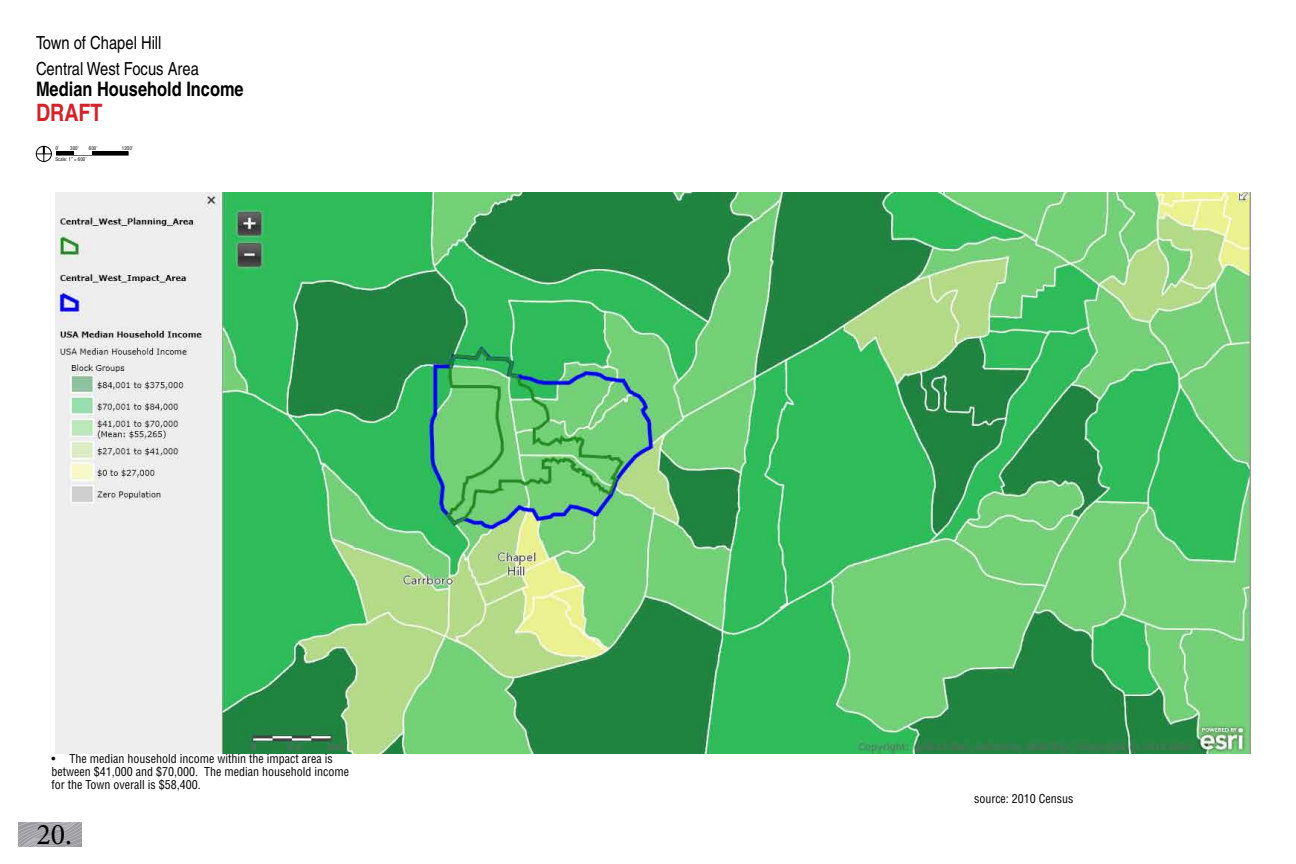
<style>
.page{position:relative;width:1296px;height:864px;background:#fff}
.page>*{position:absolute;margin:0;border:0;box-sizing:border-box;transform-origin:0 0}
.t1{font:30px "Minion Pro";color:#000}
.t2{font:700 condensed 24px "Helvetica";color:#d2232a}
.t3{font:700 condensed 20px "Helvetica";color:#000}
.t4{font:condensed 18px "Helvetica";color:#000}
.t5{font:condensed 12px/13px "Helvetica";color:#000}
.t6{font:condensed 5px "Helvetica";color:#000}
</style>
<div class="page">
<svg style="left:36px;top:146px;width:16px;height:16px"></svg>
<div style="left:56px;top:152px;width:72px;height:3px;border:1px solid #000"></div>
<hr style="left:74px;top:152px;width:18px;height:3px;background:#fff">
<img style="left:55px;top:192px;width:1195px;height:562px">
<img style="left:18px;top:823px;width:63px;height:23px">
<p class="t4" style="left:36px;top:32px;width:127px">Town of Chapel Hill</p>
<p class="t4" style="left:36px;top:58px;width:164px">Central West Focus Area</p>
<p class="t3" style="left:36px;top:77px;width:209px">Median Household Income</p>
<p class="t2" style="left:36px;top:98px;width:68px">DRAFT</p>
<p class="t6" style="left:55px;top:145px;width:5px">0’</p>
<p class="t6" style="left:70px;top:145px;width:10px">300’</p>
<p class="t6" style="left:89px;top:145px;width:10px">600’</p>
<p class="t6" style="left:122px;top:145px;width:13px">1200’</p>
<p class="t6" style="left:55px;top:156px;width:33px">Scale: 1” = 600’</p>
<p class="t5" style="left:51px;top:752px;width:299px">• The median household income within the impact area is between $41,000 and $70,000. The median household income for the Town overall is $58,400.</p>
<p class="t1" style="left:36px;top:815px;width:37px">20.</p>
<p class="t5" style="left:974px;top:792px;width:101px">source: 2010 Census</p>
</div>
